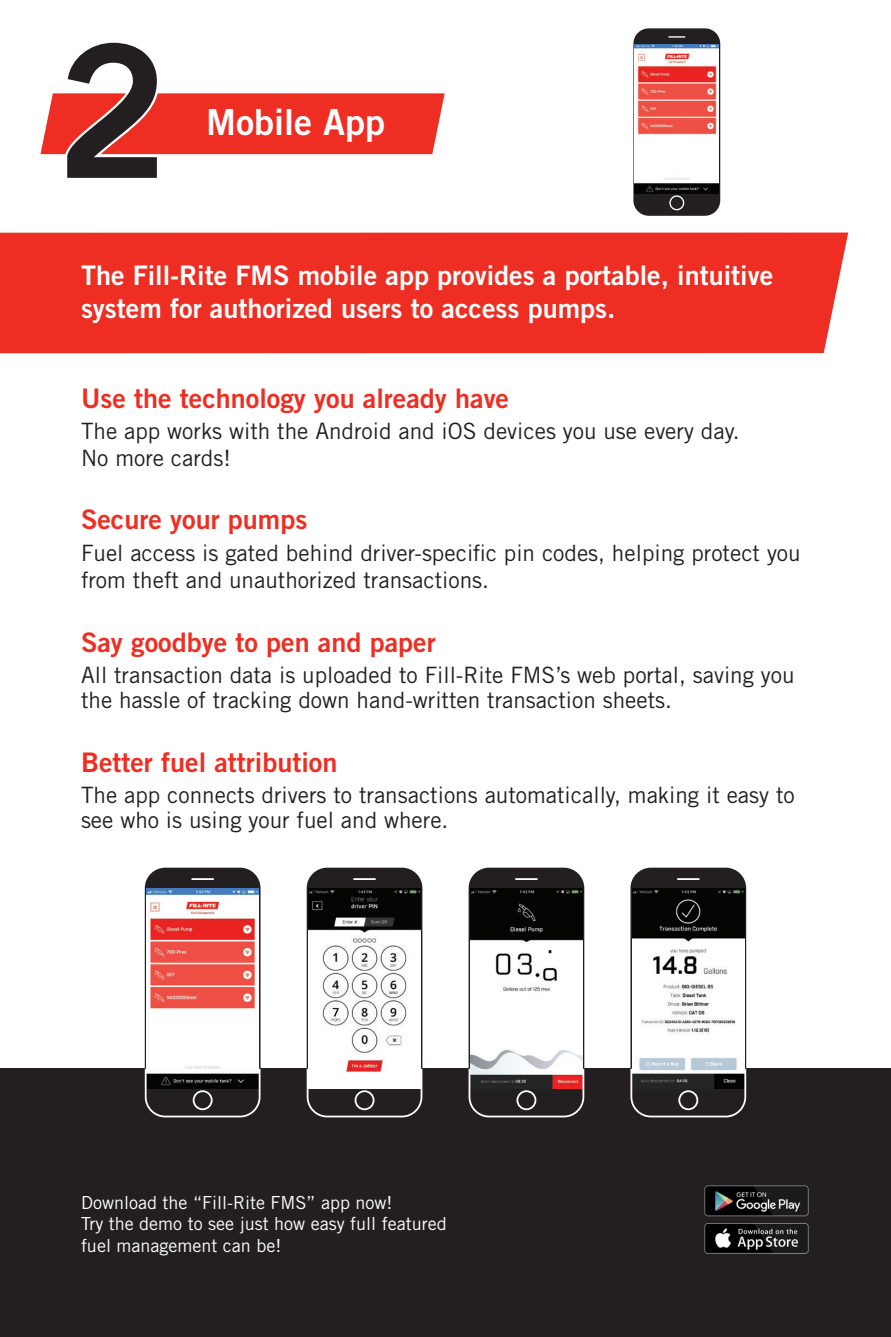
<style>
.page{position:relative;width:891px;height:1337px;background:#fff}
.page>*{position:absolute;margin:0;border:0;box-sizing:border-box;transform-origin:0 0}
.t1{font:36px "Trade Gothic LT Std Bd 2";color:#fff}
.t2{font:27px/32.4px "Trade Gothic LT Std Bd 2";color:#fff}
.t3{font:27px "Trade Gothic LT Std Bd 2";color:#ee2e22}
.t4{font:22.5px/27px "Trade Gothic LT Std";color:#231f20}
.t5{font:18px/21.6px "Trade Gothic LT Std";color:#fff}
</style>
<div class="page">
<div style="left:0;top:232px;width:848px;height:121px;background:#ee2e22"></div>
<div style="left:0;top:1068px;width:891px;height:268px;background:#231f20"></div>
<svg style="left:633px;top:28px;width:87px;height:188px"></svg>
<img style="left:635px;top:44px;width:84px;height:150px">
<svg style="left:40px;top:42px;width:405px;height:136px"></svg>
<svg style="left:630px;top:867px;width:117px;height:251px"></svg>
<svg style="left:144px;top:867px;width:441px;height:251px"></svg>
<img style="left:704px;top:1185px;width:105px;height:69px">
<p class="t1" style="left:206px;top:100px;width:181px">Mobile App</p>
<p class="t2" style="left:81px;top:259px;width:694px">The Fill-Rite FMS mobile app provides a portable, intuitive system for authorized users to access pumps.</p>
<p class="t3" style="left:81px;top:381px;width:430px">Use the technology you already have</p>
<p class="t4" style="left:81px;top:417px;width:660px">The app works with the Android and iOS devices you use every day.<br>No more cards!</p>
<p class="t3" style="left:81px;top:503px;width:228px">Secure your pumps</p>
<p class="t4" style="left:81px;top:539px;width:721px">Fuel access is gated behind driver-specific pin codes, helping protect you from theft and unauthorized transactions.</p>
<p class="t3" style="left:81px;top:625px;width:356px">Say goodbye to pen and paper</p>
<p class="t4" style="left:81px;top:662px;width:715px;line-height:24.8px">All transaction data is uploaded to Fill-Rite FMS’s web portal, saving you the hassle of tracking down hand-written transaction sheets.</p>
<p class="t3" style="left:81px;top:745px;width:258px">Better fuel attribution</p>
<p class="t4" style="left:81px;top:782px;width:715px;line-height:24.8px">The app connects drivers to transactions automatically, making it easy to see who is using your fuel and where.</p>
<p class="t5" style="left:81px;top:1191px;width:313px">Download the “Fill-Rite FMS” app now!</p>
<p class="t5" style="left:81px;top:1212px;width:367px">Try the demo to see just how easy full featured fuel management can be!</p>
</div>
